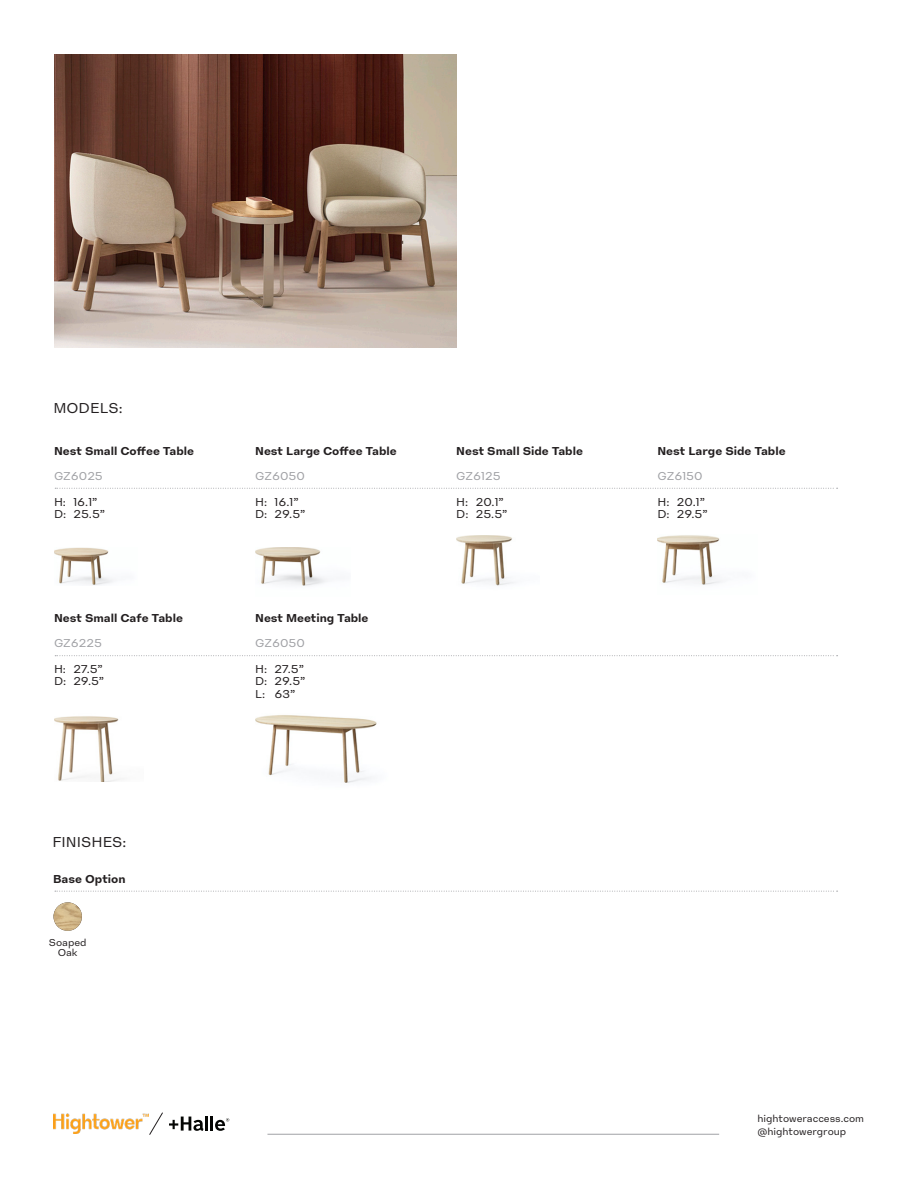
<style>
.page{position:relative;width:918px;height:1188px;background:#fff}
.page>*{position:absolute;margin:0;border:0;box-sizing:border-box;transform-origin:0 0}
.Body_Copy{font:15px "High Sans Text";color:#231f20}
.Body_Copy-2{font:700 12px "High Sans Text";color:#231f20}
.Body_Copy-3{font:12px "High Sans Text";color:#231f20}
.Body_Copy-4{font:12px "High Sans Text";color:#a0a1a5}
.Body_Copy-5{font:10.5px/10.4px "High Sans Text";color:#231f20;text-align:center}
</style>
<div class="page">
<img style="left:53px;top:1114px;width:96px;height:19px">
<svg style="left:149px;top:1112px;width:14px;height:23px"></svg>
<img style="left:54px;top:54px;width:402px;height:294px">
<svg style="left:55px;top:488px;width:783px;height:1px"></svg>
<hr style="left:267px;top:1134px;width:452px;height:1px;background:#a0a1a5">
<svg style="left:169px;top:1117px;width:34px;height:14px"></svg>
<hr style="left:205px;top:1117px;width:3px;height:14px;background:#040503">
<svg style="left:211px;top:1117px;width:18px;height:14px"></svg>
<svg style="left:55px;top:891px;width:783px;height:1px"></svg>
<img style="left:54px;top:902px;width:28px;height:29px;border-radius:14px">
<svg style="left:55px;top:655px;width:783px;height:1px"></svg>
<img style="left:54px;top:716px;width:66px;height:65px">
<img style="left:255px;top:715px;width:122px;height:68px">
<img style="left:255px;top:547px;width:72px;height:39px">
<img style="left:657px;top:535px;width:65px;height:50px">
<img style="left:54px;top:547px;width:59px;height:38px">
<img style="left:456px;top:535px;width:59px;height:51px">
<p class="Body_Copy" style="left:53px;top:400px;width:71px">MODELS:</p>
<p class="Body_Copy-2" style="left:54px;top:443px;width:142px">Nest Small Coffee Table</p>
<p class="Body_Copy-4" style="left:54px;top:469px;width:50px">GZ6025</p>
<p class="Body_Copy-3" style="left:54px;top:494px;width:45px">H: 16.1”</p>
<p class="Body_Copy-3" style="left:54px;top:507px;width:53px">D: 25.5”</p>
<p class="Body_Copy-2" style="left:54px;top:610px;width:130px">Nest Small Cafe Table</p>
<p class="Body_Copy-4" style="left:54px;top:636px;width:49px">GZ6225</p>
<p class="Body_Copy-3" style="left:54px;top:662px;width:50px">H: 27.5”</p>
<p class="Body_Copy-3" style="left:54px;top:674px;width:52px">D: 29.5”</p>
<p class="Body_Copy" style="left:53px;top:833px;width:75px">FINISHES:</p>
<p class="Body_Copy-2" style="left:53px;top:872px;width:74px">Base Option</p>
<p class="Body_Copy-5" style="left:49px;top:937px;width:39px">Soaped<br>Oak</p>
<p class="Body_Copy-2" style="left:255px;top:443px;width:143px">Nest Large Coffee Table</p>
<p class="Body_Copy-4" style="left:255px;top:469px;width:51px">GZ6050</p>
<p class="Body_Copy-3" style="left:255px;top:494px;width:45px">H: 16.1”</p>
<p class="Body_Copy-3" style="left:255px;top:507px;width:52px">D: 29.5”</p>
<p class="Body_Copy-2" style="left:255px;top:610px;width:115px">Nest Meeting Table</p>
<p class="Body_Copy-4" style="left:255px;top:636px;width:51px">GZ6050</p>
<p class="Body_Copy-3" style="left:255px;top:662px;width:50px">H: 27.5”</p>
<p class="Body_Copy-3" style="left:255px;top:674px;width:52px">D: 29.5”</p>
<p class="Body_Copy-3" style="left:255px;top:687px;width:42px">L: 63”</p>
<p class="Body_Copy-2" style="left:456px;top:443px;width:128px">Nest Small Side Table</p>
<p class="Body_Copy-4" style="left:456px;top:469px;width:46px">GZ6125</p>
<p class="Body_Copy-3" style="left:456px;top:494px;width:49px">H: 20.1”</p>
<p class="Body_Copy-3" style="left:456px;top:507px;width:53px">D: 25.5”</p>
<p class="Body_Copy-2" style="left:657px;top:443px;width:130px">Nest Large Side Table</p>
<p class="Body_Copy-4" style="left:657px;top:469px;width:47px">GZ6150</p>
<p class="Body_Copy-3" style="left:657px;top:494px;width:49px">H: 20.1”</p>
<p class="Body_Copy-3" style="left:657px;top:507px;width:52px">D: 29.5”</p>
<p class="Body_Copy-5" style="left:757px;top:1113px;width:108px">hightoweraccess.com</p>
<p class="Body_Copy-5" style="left:757px;top:1126px;width:90px">@hightowergroup</p>
</div>
